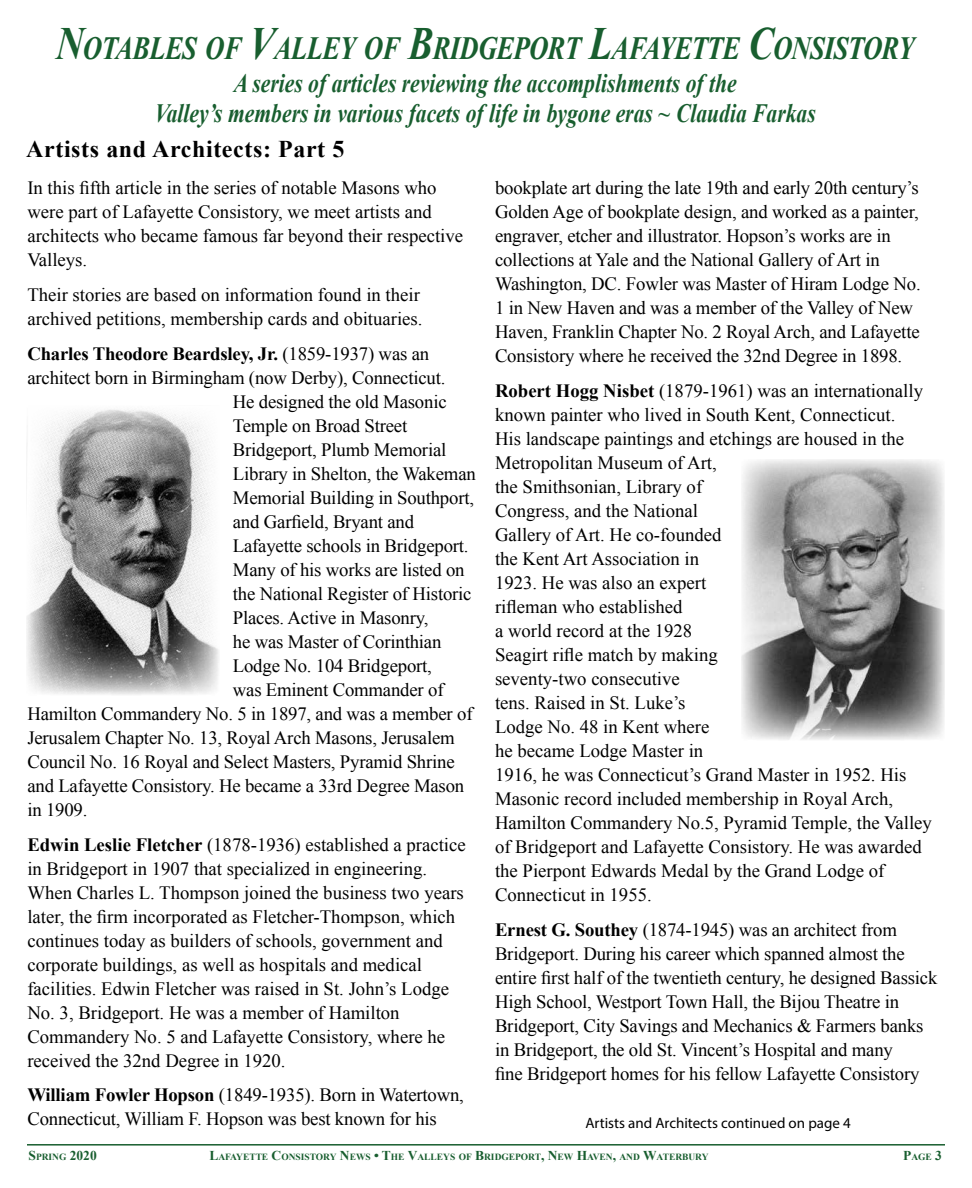
<style>
.page{position:relative;width:972px;height:1188px;background:#fff}
.page>*{position:absolute;margin:0;border:0;box-sizing:border-box;transform-origin:0 0}
.t1{font:italic 700 32.4px "Times New Roman";letter-spacing:-.025em;color:#185e2f;scale:.82 1}
.t2{font:italic 700 26.4px/30px "Times New Roman";color:#185e2f;text-align:center;scale:.82 1}
.t3{font:700 24px "Times New Roman";letter-spacing:.025em;color:#000}
.t4{font:18.75px/24px "Times New Roman";color:#000}
.t5{font:700 18.75px "Times New Roman";letter-spacing:-.01em;color:#000}
.t6{font:15px "Myriad Pro";color:#000}
.t7{font:700 13.5px "Times New Roman";color:#185e2f}
.t8{font:700 9.45px "Times New Roman";color:#185e2f}
.s1{font-size:46.2px}
.s2{font-weight:400}
.s3{font-weight:700}
.s4{font-size:9.45px}
.s5{font-size:13.5px}
</style>
<div class="page">
<hr style="left:27px;top:1144px;width:918px;height:2px;background:#185e2f">
<img style="left:26px;top:409px;width:193px;height:286px">
<img style="left:741px;top:459px;width:204px;height:281px">
<h1 class="t1" style="left:56px;top:26px;width:1048px"><span class="s1">N</span>OTABLES OF <span class="s1">V</span>ALLEY OF <span class="s1">B</span>RIDGEPORT <span class="s1">L</span>AFAYETTE <span class="s1">C</span>ONSISTORY</h1>
<h2 class="t2" style="left:155px;top:68px;width:808px">A series of articles reviewing the accomplishments of the<br>Valley’s members in various facets of life in bygone eras ~ Claudia Farkas</h2>
<p class="t3" style="left:26px;top:132px;width:320px">Artists and Architects: Part 5</p>
<p class="t4" style="left:27px;top:176px;width:437px">In this fifth article in the series of notable Masons who were part of Lafayette Consistory, we meet artists and architects who became famous far beyond their respective Valleys.</p>
<p class="t4" style="left:27px;top:282px;width:397px">Their stories are based on information found in their archived petitions, membership cards and obituaries.</p>
<p class="t5" style="left:27px;top:340px;width:403px">Charles Theodore Beardsley, Jr. <span class="s2">(1859-1937) was an</span></p>
<p class="t4" style="left:27px;top:365px;width:420px">architect born in Birmingham (now Derby), Connecticut.</p>
<p class="t4" style="left:233px;top:389px;width:215px">He designed the old Masonic</p>
<p class="t4" style="left:233px;top:413px;width:176px">Temple on Broad Street</p>
<p class="t4" style="left:233px;top:437px;width:215px">Bridgeport, Plumb Memorial</p>
<p class="t4" style="left:233px;top:461px;width:245px">Library in Shelton, the Wakeman</p>
<p class="t4" style="left:233px;top:485px;width:243px">Memorial Building in Southport,</p>
<p class="t4" style="left:233px;top:509px;width:183px">and Garfield, Bryant and</p>
<p class="t4" style="left:233px;top:533px;width:237px">Lafayette schools in Bridgeport.</p>
<p class="t4" style="left:233px;top:557px;width:233px">Many of his works are listed on</p>
<p class="t4" style="left:233px;top:581px;width:240px">the National Register of Historic</p>
<p class="t4" style="left:233px;top:605px;width:197px">Places. Active in Masonry,</p>
<p class="t4" style="left:233px;top:629px;width:210px">he was Master of Corinthian</p>
<p class="t4" style="left:233px;top:653px;width:201px">Lodge No. 104 Bridgeport,</p>
<p class="t4" style="left:233px;top:677px;width:212px">was Eminent Commander of</p>
<p class="t4" style="left:27px;top:701px;width:447px">Hamilton Commandery No. 5 in 1897, and was a member of</p>
<p class="t4" style="left:27px;top:725px;width:429px">Jerusalem Chapter No. 13, Royal Arch Masons, Jerusalem</p>
<p class="t4" style="left:27px;top:749px;width:429px">Council No. 16 Royal and Select Masters, Pyramid Shrine</p>
<p class="t4" style="left:27px;top:773px;width:438px">and Lafayette Consistory. He became a 33rd Degree Mason</p>
<p class="t4" style="left:27px;top:797px;width:62px">in 1909.</p>
<p class="t4" style="left:27px;top:832px;width:440px"><span class="s3">Edwin Leslie Fletcher</span> (1878-1936) established a practice in Bridgeport in 1907 that specialized in engineering.<br>When Charles L. Thompson joined the business two years later, the firm incorporated as Fletcher-Thompson, which continues today as builders of schools, government and corporate buildings, as well as hospitals and medical facilities. Edwin Fletcher was raised in St. John’s Lodge No. 3, Bridgeport. He was a member of Hamilton Commandery No. 5 and Lafayette Consistory, where he received the 32nd Degree in 1920.</p>
<p class="t4" style="left:27px;top:1083px;width:438px"><span class="s3">William Fowler Hopson</span> (1849-1935). Born in Watertown,<br>Connecticut, William F. Hopson was best known for his</p>
<p class="t4" style="left:495px;top:176px;width:427px">bookplate art during the late 19th and early 20th century’s Golden Age of bookplate design, and worked as a painter, engraver, etcher and illustrator. Hopson’s works are in collections at Yale and the National Gallery of Art in Washington, DC. Fowler was Master of Hiram Lodge No.<br>1 in New Haven and was a member of the Valley of New Haven, Franklin Chapter No. 2 Royal Arch, and Lafayette Consistory where he received the 32nd Degree in 1898.</p>
<p class="t4" style="left:495px;top:378px;width:439px"><span class="s3">Robert Hogg Nisbet</span> (1879-1961) was an internationally known painter who lived in South Kent, Connecticut.<br>His landscape paintings and etchings are housed in the Metropolitan Museum of Art,<br>the Smithsonian, Library of<br>Congress, and the National<br>Gallery of Art. He co-founded<br>the Kent Art Association in<br>1923. He was also an expert<br>rifleman who established<br>a world record at the 1928<br>Seagirt rifle match by making<br>seventy-two consecutive<br>tens. Raised in St. Luke’s<br>Lodge No. 48 in Kent where<br>he became Lodge Master in<br>1916, he was Connecticut’s Grand Master in 1952. His Masonic record included membership in Royal Arch, Hamilton Commandery No.5, Pyramid Temple, the Valley of Bridgeport and Lafayette Consistory. He was awarded the Pierpont Edwards Medal by the Grand Lodge of Connecticut in 1955.</p>
<p class="t4" style="left:495px;top:917px;width:444px"><span class="s3">Ernest G. Southey</span> (1874-1945) was an architect from Bridgeport. During his career which spanned almost the entire first half of the twentieth century, he designed Bassick High School, Westport Town Hall, the Bijou Theatre in Bridgeport, City Savings and Mechanics &amp; Farmers banks in Bridgeport, the old St. Vincent’s Hospital and many<br>fine Bridgeport homes for his fellow Lafayette Consistory</p>
<p class="t6" style="left:585px;top:1114px;width:267px">Artists and Architects continued on page 4</p>
<p class="t7" style="left:28px;top:1146px;width:70px">S<span class="s4">PRING</span> 2020</p>
<p class="t8" style="left:209px;top:1150px;width:501px"><span class="s5">L</span>AFAYETTE <span class="s5">C</span>ONSISTORY <span class="s5">N</span>EWS <span class="s5">• T</span>HE <span class="s5">V</span>ALLEYS OF <span class="s5">B</span>RIDGEPORT<span class="s5">, N</span>EW <span class="s5">H</span>AVEN<span class="s5">,</span> AND <span class="s5">W</span>ATERBURY</p>
<p class="t8" style="left:903px;top:1150px;width:40px"><span class="s5">P</span>AGE <span class="s5">3</span></p>
</div>
